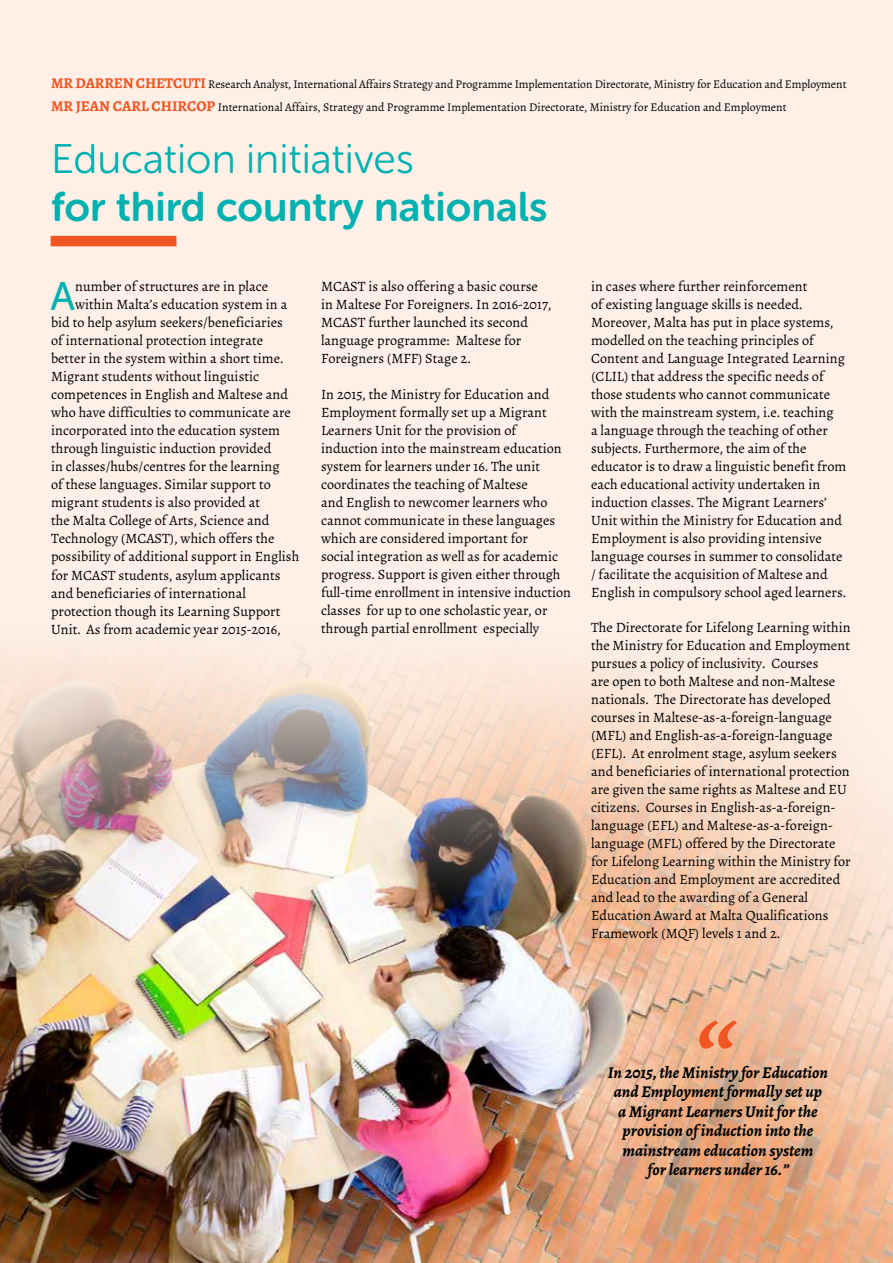
<style>
.page{position:relative;width:893px;height:1263px;background:#fff}
.page>*{position:absolute;margin:0;border:0;box-sizing:border-box;transform-origin:0 0}
.t1{font:41.25px "Museo Sans Rounded 700";color:#00b1b0}
.t2{font:41.25px "Museo Sans Rounded 300";color:#00b1b0}
.t3{font:39.75px "Museo Sans Rounded 500";color:#00b1b0}
.t4{font:italic 700 16.5px/19.5px "Alegreya";color:#000;text-align:center}
.t5{font:14.25px/18px "Alegreya";color:#000}
.t6{font:11.85px/23.5px "Alegreya";letter-spacing:-.01em;color:#000}
.s1{font-weight:700;font-size:15px;color:#f05522}
</style>
<div class="page">
<div style="left:1px;top:0;width:892px;height:1263px;background:#fef0e7"></div>
<img style="left:0;top:631px;width:893px;height:632px">
<div style="left:51px;top:236px;width:125px;height:10px;background:#f05522"></div>
<svg style="left:699px;top:1020px;width:37px;height:29px"></svg>
<p class="t6" style="left:51px;top:72px;width:797px"><span class="s1">MR DARREN CHETCUTI</span> Research Analyst, International Affairs Strategy and Programme Implementation Directorate, Ministry for Education and Employment<br><span class="s1">MR JEAN CARL CHIRCOP</span> International Affairs, Strategy and Programme Implementation Directorate, Ministry for Education and Employment</p>
<h1 class="t2" style="left:51px;top:137px;width:364px">Education initiatives</h1>
<h1 class="t1" style="left:51px;top:184px;width:498px">for third country nationals</h1>
<h2 class="t3" style="left:50px;top:274px;width:26px">A</h2>
<p class="t5" style="left:75px;top:278px;width:195px">number of structures are in place</p>
<p class="t5" style="left:75px;top:296px;width:214px">within Malta’s education system in a</p>
<p class="t5" style="left:51px;top:314px;width:233px">bid to help asylum seekers/beneficiaries</p>
<p class="t5" style="left:51px;top:332px;width:214px">of international protection integrate</p>
<p class="t5" style="left:51px;top:350px;width:234px">better in the system within a short time.</p>
<p class="t5" style="left:51px;top:368px;width:210px">Migrant students without linguistic</p>
<p class="t5" style="left:51px;top:386px;width:239px">competences in English and Maltese and</p>
<p class="t5" style="left:51px;top:404px;width:241px">who have difficulties to communicate are</p>
<p class="t5" style="left:51px;top:422px;width:231px">incorporated into the education system</p>
<p class="t5" style="left:51px;top:440px;width:222px">through linguistic induction provided</p>
<p class="t5" style="left:51px;top:458px;width:230px">in classes/hubs/centres for the learning</p>
<p class="t5" style="left:51px;top:476px;width:221px">of these languages. Similar support to</p>
<p class="t5" style="left:51px;top:494px;width:211px">migrant students is also provided at</p>
<p class="t5" style="left:51px;top:512px;width:220px">the Malta College of Arts, Science and</p>
<p class="t5" style="left:51px;top:530px;width:225px">Technology (MCAST), which offers the</p>
<p class="t5" style="left:51px;top:548px;width:250px">possibility of additional support in English</p>
<p class="t5" style="left:51px;top:566px;width:231px">for MCAST students, asylum applicants</p>
<p class="t5" style="left:51px;top:584px;width:196px">and beneficiaries of international</p>
<p class="t5" style="left:51px;top:602px;width:231px">protection though its Learning Support</p>
<p class="t5" style="left:51px;top:620px;width:231px">Unit. As from academic year 2015-2016,</p>
<p class="t5" style="left:321px;top:278px;width:232px">MCAST is also offering a basic course in Maltese For Foreigners. In 2016-2017, MCAST further launched its second language programme: Maltese for Foreigners (MFF) Stage 2.</p>
<p class="t5" style="left:321px;top:385px;width:252px">In 2015, the Ministry for Education and Employment formally set up a Migrant Learners Unit for the provision of induction into the mainstream education system for learners under 16. The unit coordinates the teaching of Maltese<br>and English to newcomer learners who cannot communicate in these languages which are considered important for<br>social integration as well as for academic progress. Support is given either through full-time enrollment in intensive induction classes for up to one scholastic year, or through partial enrollment especially</p>
<p class="t5" style="left:591px;top:278px;width:257px">in cases where further reinforcement<br>of existing language skills is needed.<br>Moreover, Malta has put in place systems, modelled on the teaching principles of Content and Language Integrated Learning (CLIL) that address the specific needs of those students who cannot communicate with the mainstream system, i.e. teaching<br>a language through the teaching of other subjects. Furthermore, the aim of the educator is to draw a linguistic benefit from each educational activity undertaken in induction classes. The Migrant Learners’ Unit within the Ministry for Education and Employment is also providing intensive language courses in summer to consolidate / facilitate the acquisition of Maltese and English in compulsory school aged learners.</p>
<p class="t5" style="left:591px;top:619px;width:261px">The Directorate for Lifelong Learning within the Ministry for Education and Employment pursues a policy of inclusivity. Courses<br>are open to both Maltese and non-Maltese nationals. The Directorate has developed courses in Maltese-as-a-foreign-language (MFL) and English-as-a-foreign-language (EFL). At enrolment stage, asylum seekers and beneficiaries of international protection are given the same rights as Maltese and EU citizens. Courses in English-as-a-foreign&shy;language (EFL) and Maltese-as-a-foreign&shy;language (MFL) offered by the Directorate for Lifelong Learning within the Ministry for Education and Employment are accredited and lead to the awarding of a General Education Award at Malta Qualifications Framework (MQF) levels 1 and 2.</p>
<p class="t4" style="left:608px;top:1062px;width:222px">In 2015, the Ministry for Education and Employment formally set up a Migrant Learners Unit for the provision of induction into the mainstream education system<br>for learners under 16.”</p>
</div>
